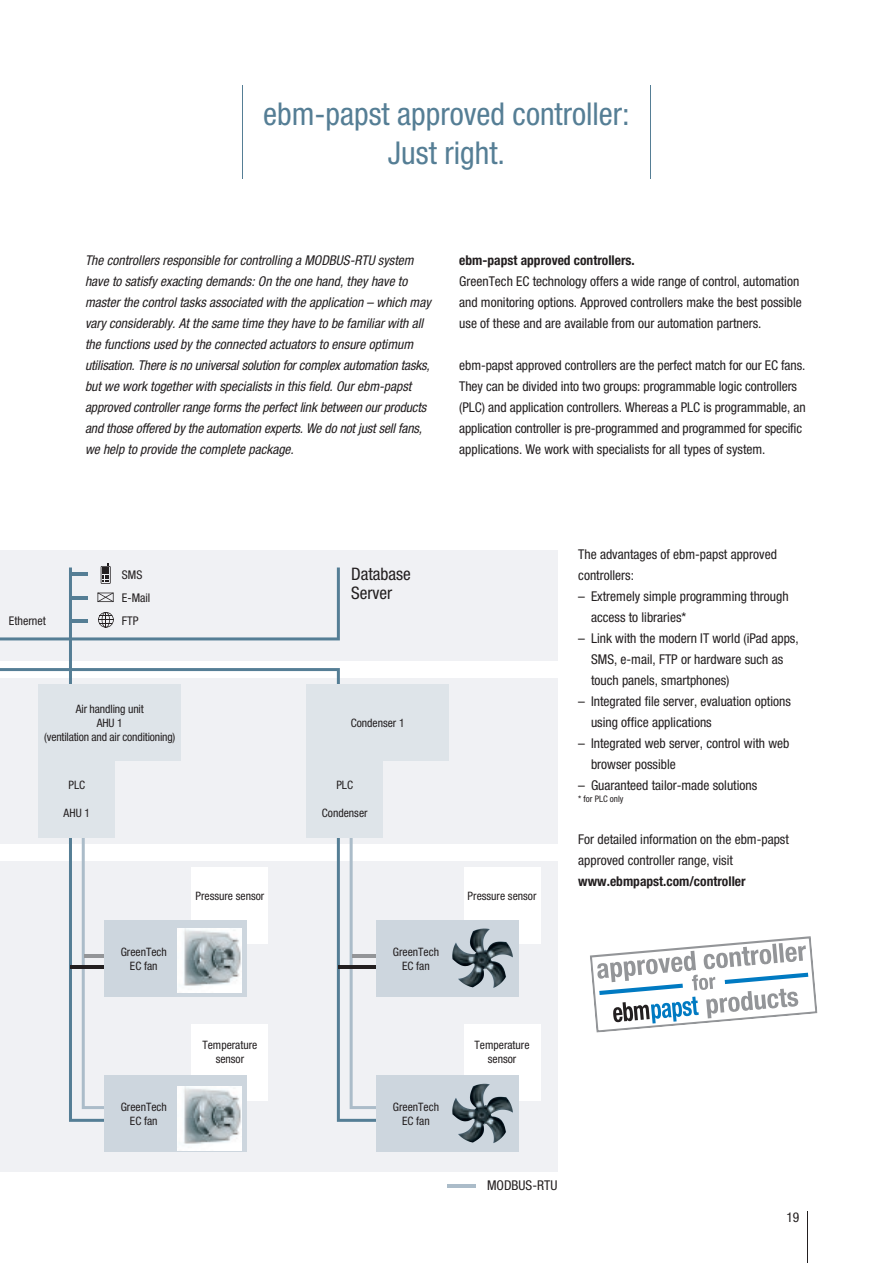
<style>
.page{position:relative;width:893px;height:1263px;background:#fff}
.page>*{position:absolute;margin:0;border:0;box-sizing:border-box;transform-origin:0 0}
.t1{font:condensed 31.5px/39px "Helvetica Neue LT Pro";color:#557e95;text-align:center}
.t2{font:condensed 17.25px/18.8px "Helvetica Neue LT Pro";color:#231f20}
.t3{font:condensed 13.5px/21px "Helvetica Neue LT Pro";color:#231f20}
.t4{font:italic condensed 13.5px/21px "Helvetica Neue LT Pro";color:#231f20}
.t5{font:700 condensed 13.5px "Helvetica Neue LT Pro";color:#231f20}
.t6{font:condensed 12px/23px "Helvetica Neue LT Pro";color:#231f20}
.t7{font:condensed 11.55px/14px "Helvetica Neue LT Pro";color:#231f20;text-align:center}
.t8{font:condensed 9px "Helvetica Neue LT Pro";color:#231f20}
</style>
<div class="page">
<hr style="left:807px;top:1212px;width:1px;height:51px;background:#231f20">
<hr style="left:242px;top:85px;width:1px;height:94px;background:#557e95">
<hr style="left:650px;top:85px;width:1px;height:94px;background:#557e95">
<div style="left:0;top:678px;width:557px;height:166px;background:#f0f1f4"></div>
<div style="left:0;top:550px;width:557px;height:111px;background:#f0f1f4"></div>
<div style="left:0;top:861px;width:557px;height:310px;background:#f0f1f4"></div>
<div style="left:464px;top:867px;width:76px;height:77px;background:#fff"></div>
<div style="left:464px;top:1025px;width:76px;height:76px;background:#fff"></div>
<div style="left:104px;top:1076px;width:143px;height:76px;background:#cdd6de"></div>
<div style="left:377px;top:1076px;width:142px;height:76px;background:#cdd6de"></div>
<img style="left:452px;top:1084px;width:42px;height:58px">
<hr style="left:448px;top:1185px;width:28px;height:3px;background:#abbcc9">
<svg style="left:590px;top:936px;width:227px;height:97px"></svg>
<div style="left:377px;top:920px;width:142px;height:77px;background:#cdd6de"></div>
<img style="left:452px;top:928px;width:42px;height:59px">
<img style="left:178px;top:1122px;width:63px;height:28px">
<svg style="left:0;top:564px;width:392px;height:558px"></svg>
<div style="left:306px;top:684px;width:143px;height:77px;background:#dee4e9"></div>
<div style="left:104px;top:920px;width:143px;height:77px;background:#cdd6de"></div>
<img style="left:178px;top:929px;width:63px;height:32px">
<img style="left:178px;top:961px;width:63px;height:32px">
<h1 class="t1" style="left:263px;top:94px;width:368px">ebm-papst approved controller:<br>Just right.</h1>
<p class="t4" style="left:85px;top:250px;width:347px">The controllers responsible for controlling a MODBUS-RTU system have to satisfy exacting demands: On the one hand, they have to master the control tasks associated with the application – which may vary considerably. At the same time they have to be familiar with all the functions used by the connected actuators to ensure optimum utilisation. There is no universal solution for complex automation tasks, but we work together with specialists in this field. Our ebm-papst approved controller range forms the perfect link between our products and those offered by the automation experts. We do not just sell fans, we help to provide the complete package.</p>
<p class="t5" style="left:459px;top:252px;width:177px">ebm-papst approved controllers.</p>
<p class="t3" style="left:459px;top:270px;width:344px">GreenTech EC technology offers a wide range of control, automation and monitoring options. Approved controllers make the best possible use of these and are available from our automation partners.</p>
<p class="t3" style="left:459px;top:354px;width:348px">ebm-papst approved controllers are the perfect match for our EC fans.<br>They can be divided into two groups: programmable logic controllers (PLC) and application controllers. Whereas a PLC is programmable, an application controller is pre-programmed and programmed for specific applications. We work with specialists for all types of system.</p>
<p class="t6" style="left:122px;top:563px;width:30px">SMS<br>E-Mail</p>
<p class="t6" style="left:9px;top:609px;width:39px">Ethernet</p>
<p class="t6" style="left:122px;top:609px;width:18px">FTP</p>
<p class="t7" style="left:44px;top:702px;width:133px">Air handling unit<br>AHU 1<br>(ventilation and air conditioning)</p>
<p class="t7" style="left:68px;top:778px;width:18px">PLC</p>
<p class="t7" style="left:64px;top:806px;width:28px">AHU 1</p>
<p class="t7" style="left:121px;top:945px;width:48px">GreenTech<br>EC fan</p>
<p class="t7" style="left:195px;top:889px;width:70px">Pressure sensor</p>
<p class="t7" style="left:202px;top:1038px;width:56px">Temperature sensor</p>
<p class="t2" style="left:351px;top:564px;width:61px">Database<br>Server</p>
<p class="t7" style="left:351px;top:716px;width:56px">Condenser 1</p>
<p class="t7" style="left:336px;top:778px;width:18px">PLC</p>
<p class="t7" style="left:322px;top:806px;width:47px">Condenser</p>
<p class="t7" style="left:393px;top:945px;width:48px">GreenTech<br>EC fan</p>
<p class="t7" style="left:121px;top:1100px;width:48px">GreenTech<br>EC fan</p>
<p class="t7" style="left:393px;top:1100px;width:48px">GreenTech<br>EC fan</p>
<p class="t7" style="left:468px;top:889px;width:70px">Pressure sensor</p>
<p class="t3" style="left:578px;top:543px;width:200px">The advantages of ebm-papst approved controllers:</p>
<p class="t3" style="left:591px;top:585px;width:199px;text-indent:-13px">– Extremely simple programming through access to libraries*</p>
<p class="t3" style="left:591px;top:627px;width:209px;text-indent:-13px">– Link with the modern IT world (iPad apps,<br>SMS, e-mail, FTP or hardware such as touch panels, smartphones)</p>
<p class="t3" style="left:591px;top:690px;width:201px;text-indent:-13px">– Integrated file server, evaluation options using office applications</p>
<p class="t3" style="left:591px;top:732px;width:200px;text-indent:-13px">– Integrated web server, control with web browser possible</p>
<p class="t3" style="left:578px;top:774px;width:180px">– Guaranteed tailor-made solutions</p>
<p class="t8" style="left:578px;top:793px;width:47px">* for PLC only</p>
<p class="t3" style="left:578px;top:828px;width:212px">For detailed information on the ebm-papst approved controller range, visit</p>
<p class="t5" style="left:578px;top:873px;width:169px">www.ebmpapst.com/controller</p>
<p class="t7" style="left:475px;top:1038px;width:56px">Temperature sensor</p>
<p class="t3" style="left:487px;top:1175px;width:72px">MODBUS-RTU</p>
<p class="t3" style="left:786px;top:1206px;width:14px">19</p>
</div>
